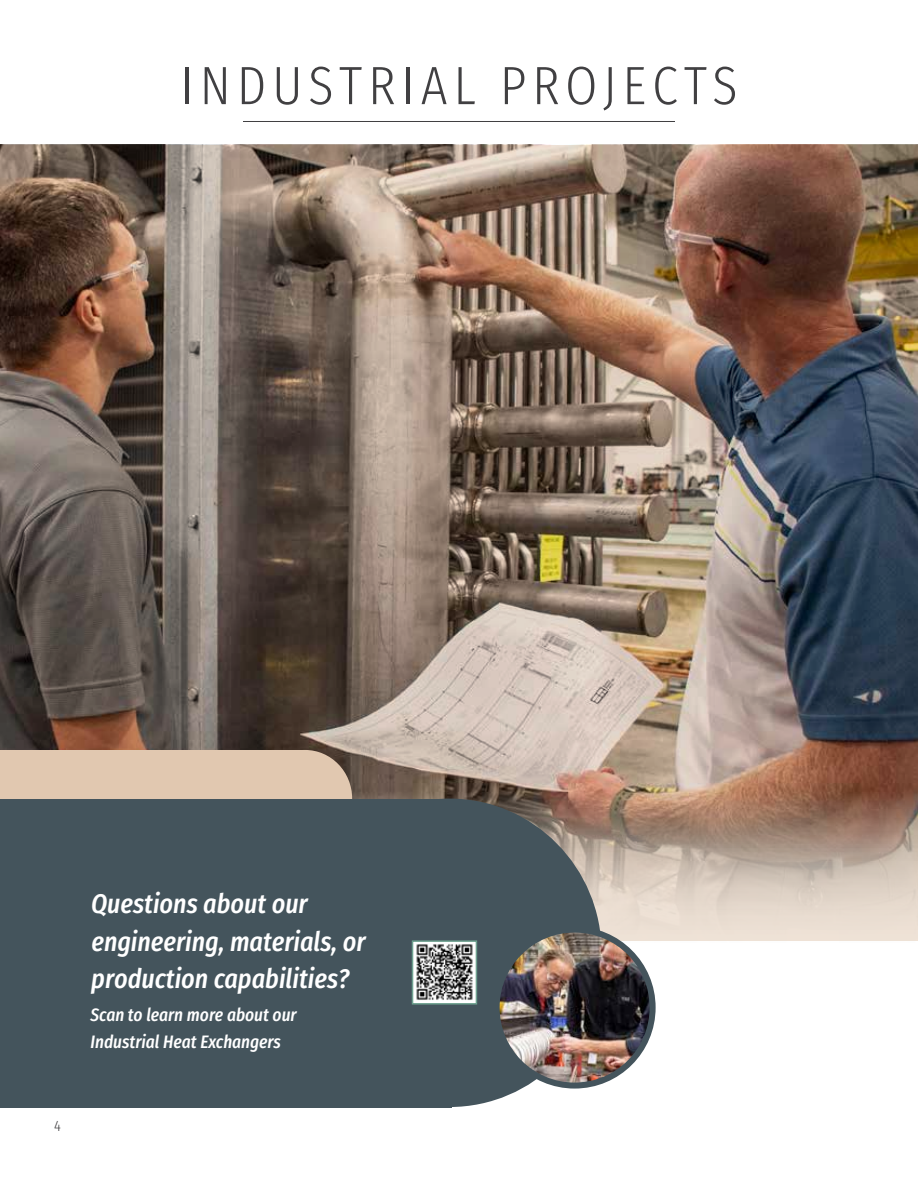
<style>
.page{position:relative;width:918px;height:1188px;background:#fff}
.page>*{position:absolute;margin:0;border:0;box-sizing:border-box;transform-origin:0 0}
.t1{font:300 54px "Fira Sans Condensed";letter-spacing:.11em;color:#414042}
.t2{font:italic 500 27px/37.5px "Fira Sans Condensed";color:#fff}
.t3{font:italic 500 18px/27px "Fira Sans Condensed";color:#fff}
.t4{font:300 15px "Fira Sans Condensed";color:#414042}
</style>
<div class="page">
<hr style="left:243px;top:121px;width:432px;height:1px;background:#414042">
<img style="left:0;top:145px;width:918px;height:807px">
<div style="left:0;top:750px;width:306px;height:97px;background:#e1c8b0"></div>
<div style="left:258px;top:750px;width:94px;height:97px;background:#e1c8b0;border-radius:50%"></div>
<div style="left:0;top:799px;width:452px;height:308px;background:#44545c"></div>
<div style="left:297px;top:799px;width:305px;height:308px;background:#44545c;border-radius:50%"></div>
<img style="left:497px;top:930px;width:156px;height:156px;border-radius:78px">
<div style="left:494px;top:927px;width:162px;height:162px;border:6px solid #44545c;border-radius:50%"></div>
<img style="left:415px;top:943px;width:59px;height:59px">
<div style="left:412px;top:940px;width:65px;height:65px;border:2px solid #6ea18f"></div>
<h1 class="t1" style="left:181px;top:36px;width:558px">INDUSTRIAL PROJECTS</h1>
<p class="t4" style="left:54px;top:1112px;width:8px">4</p>
<p class="t2" style="left:91px;top:885px;width:276px">Questions about our engineering, materials, or production capabilities?</p>
<p class="t3" style="left:91px;top:1002px;width:208px">Scan to learn more about our<br>Industrial Heat Exchangers</p>
</div>
